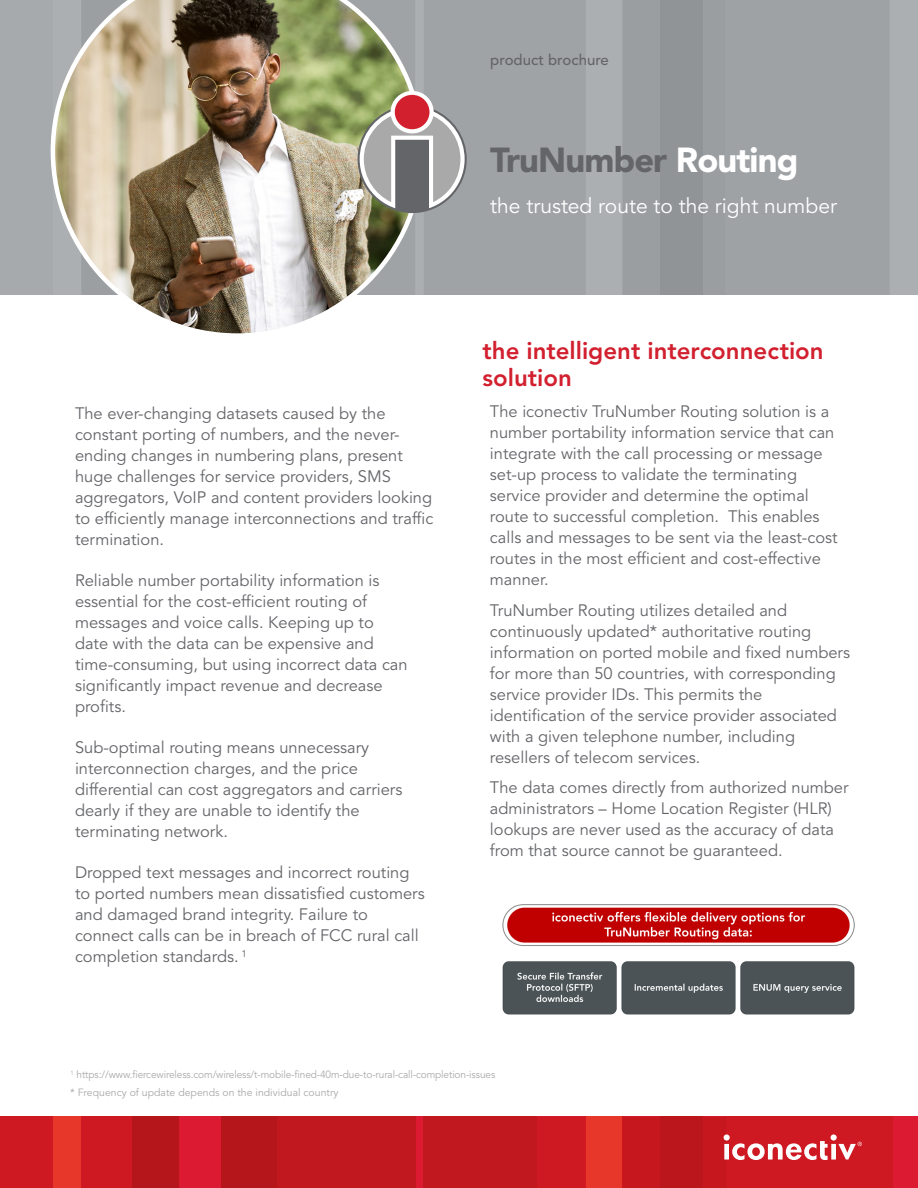
<style>
.page{position:relative;width:918px;height:1188px;background:#fff}
.page>*{position:absolute;margin:0;border:0;box-sizing:border-box;transform-origin:0 0}
.t1{font:900 34.5px "Avenir LT Std";letter-spacing:-.025em;color:#646569}
.Section_Title{font:800 24px/27px "Avenir LT Std";color:#d2202f}
.t2{font:21px "Avenir LT Std";color:#fff}
.Bullet{font:16.5px/21px "Avenir LT Std";color:#646569}
.t3{font:500 15px "Avenir LT Std";color:#646569}
.t4{font:10.5px "Avenir LT Std";letter-spacing:-.01em;color:#a9a9aa;scale:.96 1}
.t5{font:10.5px "Avenir LT Std";letter-spacing:-.01em;color:#a9a9aa}
.s1{color:#fff}
</style>
<div class="page">
<div style="left:0;top:1117px;width:918px;height:71px;background:#dc1a32"></div>
<div style="left:586px;top:1117px;width:36px;height:71px;background:#e7362a"></div>
<div style="left:53px;top:1117px;width:28px;height:71px;background:#e7362a"></div>
<div style="left:0;top:1117px;width:53px;height:71px;background:#ce1922"></div>
<div style="left:81px;top:1117px;width:51px;height:71px;background:#ce1922"></div>
<div style="left:537px;top:1117px;width:49px;height:71px;background:#ce1922"></div>
<hr style="left:586px;top:1117px;width:1px;height:71px;background:#d61921">
<div style="left:725px;top:1117px;width:168px;height:71px;background:#ce1922"></div>
<div style="left:277px;top:1117px;width:139px;height:71px;background:#c1171e"></div>
<div style="left:221px;top:1117px;width:56px;height:71px;background:#b5161b"></div>
<hr style="left:179px;top:1117px;width:1px;height:71px;background:#c1171e">
<div style="left:132px;top:1117px;width:47px;height:71px;background:#b5161b"></div>
<div style="left:424px;top:1117px;width:113px;height:71px;background:#c1171e"></div>
<div style="left:0;top:0;width:918px;height:294px;background:#acafb1"></div>
<div style="left:0;top:0;width:53px;height:294px;background:#a6aaac"></div>
<div style="left:424px;top:0;width:161px;height:294px;background:#9fa3a6"></div>
<div style="left:726px;top:0;width:163px;height:294px;background:#9ea2a5"></div>
<hr style="left:725px;top:0;width:1px;height:294px;background:#909497">
<div style="left:622px;top:0;width:103px;height:294px;background:#9b9ea1"></div>
<div style="left:660px;top:0;width:43px;height:294px;background:#909497"></div>
<svg style="left:622px;top:1117px;width:240px;height:71px"></svg>
<img style="left:51px;top:0;width:373px;height:334px">
<svg style="left:391px;top:91px;width:43px;height:43px"></svg>
<div style="left:395px;top:95px;width:35px;height:34px;background:#d2202f;border-radius:50%"></div>
<svg style="left:358px;top:109px;width:109px;height:104px"></svg>
<img style="left:502px;top:904px;width:353px;height:111px">
<p class="t3" style="left:490px;top:51px;width:120px">product brochure</p>
<p class="Bullet" style="left:75px;top:403px;width:360px">The ever-changing datasets caused by the constant porting of numbers, and the never&shy;ending changes in numbering plans, present huge challenges for service providers, SMS aggregators, VoIP and content providers looking to efficiently manage interconnections and traffic termination.</p>
<p class="Bullet" style="left:75px;top:570px;width:334px">Reliable number portability information is essential for the cost-efficient routing of messages and voice calls. Keeping up to date with the data can be expensive and time-consuming, but using incorrect data can significantly impact revenue and decrease profits.</p>
<p class="Bullet" style="left:75px;top:737px;width:329px">Sub-optimal routing means unnecessary interconnection charges, and the price differential can cost aggregators and carriers dearly if they are unable to identify the terminating network.</p>
<p class="Bullet" style="left:75px;top:863px;width:351px">Dropped text messages and incorrect routing to ported numbers mean dissatisfied customers and damaged brand integrity. Failure to connect calls can be in breach of FCC rural call completion standards. <sup>1</sup></p>
<p class="t1" style="left:490px;top:139px;width:310px">TruNumber <span class="s1">Routing</span></p>
<p class="t2" style="left:490px;top:194px;width:348px">the trusted route to the right number</p>
<p class="Section_Title" style="left:482px;top:337px;width:343px">the intelligent interconnection solution</p>
<p class="Bullet" style="left:490px;top:401px;width:349px">The iconectiv TruNumber Routing solution is a number portability information service that can integrate with the call processing or message set-up process to validate the terminating service provider and determine the optimal route to successful completion. This enables calls and messages to be sent via the least-cost routes in the most efficient and cost-effective manner.</p>
<p class="Bullet" style="left:490px;top:600px;width:362px">TruNumber Routing utilizes detailed and continuously updated* authoritative routing information on ported mobile and fixed numbers for more than 50 countries, with corresponding service provider IDs. This permits the identification of the service provider associated with a given telephone number, including resellers of telecom services.</p>
<p class="Bullet" style="left:490px;top:777px;width:360px">The data comes directly from authorized number administrators – Home Location Register (HLR) lookups are never used as the accuracy of data from that source cannot be guaranteed.</p>
<p class="t4" style="left:71px;top:1069px;width:444px"><sup>1</sup> https://www.fiercewireless.com/wireless/t-mobile-fined-40m-due-to-rural-call-completion-issues</p>
<p class="t5" style="left:70px;top:1086px;width:270px">* Frequency of update depends on the individual country</p>
</div>
